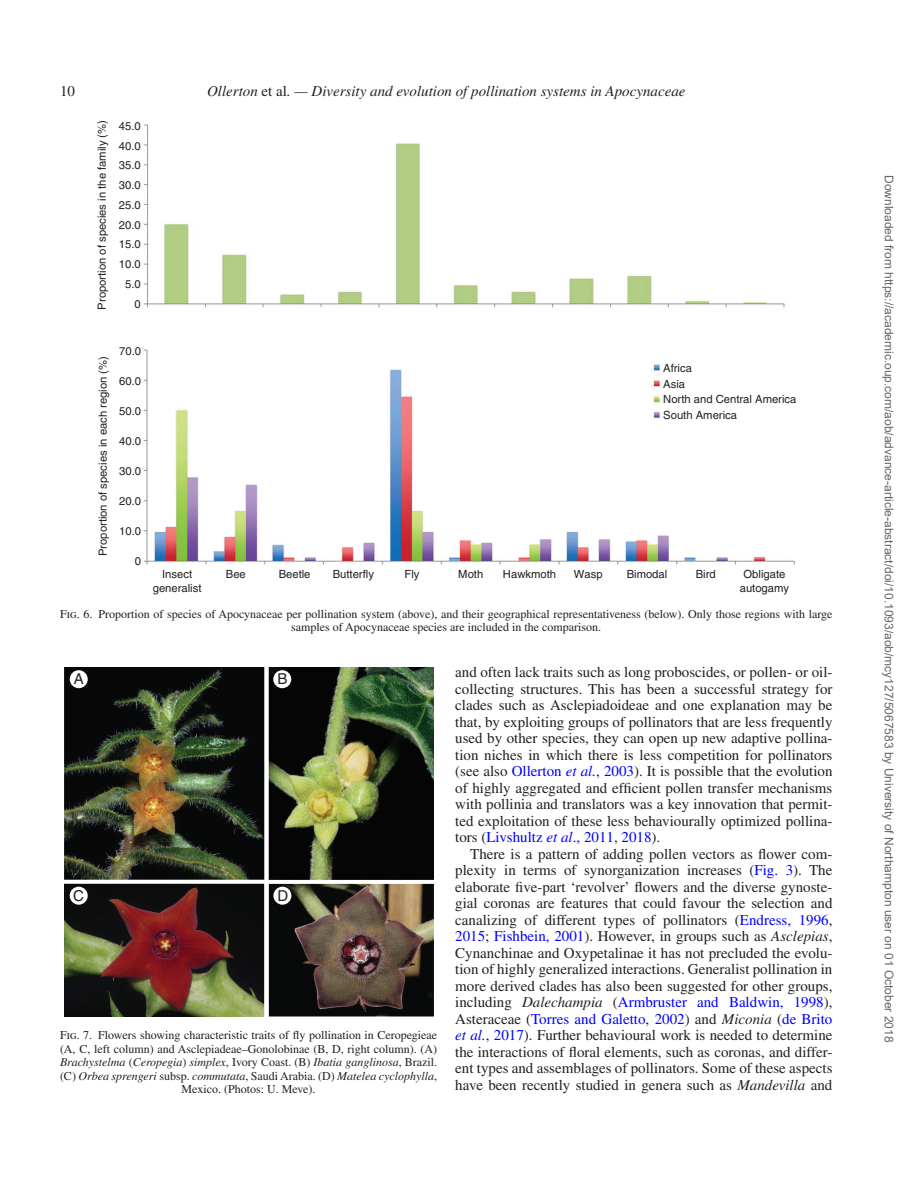
<style>
.page{position:relative;width:918px;height:1186px;background:#fff}
.page>*{position:absolute;margin:0;border:0;box-sizing:border-box;transform-origin:0 0}
.t1{font:15px/16.5px "Times LT Std";color:#231f20;text-align:justify}
.t2{font:italic 15px "Times LT Std";color:#231f20}
.t3{font:15px "Helvetica";color:#231f20}
.t4{font:12px/13.5px "Times LT Std";color:#231f20;text-align:center}
.t5{font:12px "Arial";color:#666}
.t6{font:11.25px/19.8px "Helvetica";color:#231f20;text-align:center}
.s1{font-style:normal}
.s2{color:#00f}
.s3{font-style:italic;color:#00f}
.s4{font-style:italic}
</style>
<div class="page">
<img style="left:144px;top:124px;width:641px;height:184px">
<img style="left:143px;top:349px;width:652px;height:216px">
<img style="left:64px;top:667px;width:369px;height:349px">
<div style="left:70px;top:670px;width:18px;height:18px;background:#fff;border-radius:50%"></div>
<div style="left:273px;top:670px;width:18px;height:18px;background:#fff;border-radius:50%"></div>
<div style="left:70px;top:887px;width:18px;height:18px;background:#fff;border-radius:50%"></div>
<div style="left:273px;top:887px;width:18px;height:18px;background:#fff;border-radius:50%"></div>
<p class="t1" style="left:60px;top:83px;width:16px">10</p>
<p class="t2" style="left:207px;top:83px;width:480px">Ollerton <span class="s1">et al</span>. — Diversity and evolution of pollination systems in Apocynaceae</p>
<p class="t6" style="left:92px;top:310px;width:191px;rotate:-90deg">Proportion of species in the family (%)</p>
<p class="t6" style="left:119px;top:116px;width:23px;text-align:justify">45.0<br>40.0<br>35.0<br>30.0<br>25.0</p>
<p class="t6" style="left:119px;top:215px;width:23px;text-align:right">20.0<br>15.0<br>10.0<br>5.0<br>0</p>
<p class="t6" style="left:93px;top:556px;width:202px;rotate:-90deg">Proportion of species in each region (%)</p>
<p class="t6" style="left:119px;top:341px;width:23px">70.0</p>
<p class="t6" style="left:119px;top:371px;width:23px">60.0</p>
<p class="t6" style="left:119px;top:401px;width:23px">50.0</p>
<p class="t6" style="left:119px;top:431px;width:23px">40.0</p>
<p class="t6" style="left:119px;top:461px;width:23px">30.0</p>
<p class="t6" style="left:119px;top:491px;width:23px">20.0</p>
<p class="t6" style="left:119px;top:521px;width:23px">10.0</p>
<p class="t6" style="left:135px;top:551px;width:8px">0</p>
<p class="t6" style="left:663px;top:360px;width:135px;line-height:15.6px;text-align:left">Africa<br>Asia<br>North and Central America<br>South America</p>
<p class="t6" style="left:153px;top:568px;width:50px;line-height:13.5px">Insect generalist</p>
<p class="t6" style="left:226px;top:564px;width:22px">Bee</p>
<p class="t6" style="left:279px;top:564px;width:33px">Beetle</p>
<p class="t6" style="left:333px;top:564px;width:43px">Butterfly</p>
<p class="t6" style="left:405px;top:564px;width:16px">Fly</p>
<p class="t6" style="left:458px;top:564px;width:27px">Moth</p>
<p class="t6" style="left:503px;top:564px;width:55px">Hawkmoth</p>
<p class="t6" style="left:574px;top:564px;width:30px">Wasp</p>
<p class="t6" style="left:627px;top:564px;width:42px">Bimodal</p>
<p class="t6" style="left:696px;top:564px;width:22px">Bird</p>
<p class="t6" style="left:740px;top:568px;width:51px;line-height:13.5px">Obligate autogamy</p>
<p class="t4" style="left:60px;top:607px;width:774px">Fig. 6. Proportion of species of Apocynaceae per pollination system (above), and their geographical representativeness (below). Only those regions with large samples of Apocynaceae species are included in the comparison.</p>
<p class="t3" style="left:74px;top:670px;width:12px">A</p>
<p class="t3" style="left:277px;top:670px;width:12px">B</p>
<p class="t1" style="left:455px;top:664px;width:379px">and often lack traits such as long proboscides, or pollen- or oil&shy;collecting structures. This has been a successful strategy for clades such as Asclepiadoideae and one explanation may be that, by exploiting groups of pollinators that are less frequently used by other species, they can open up new adaptive pollina&shy;tion niches in which there is less competition for pollinators (see also <span class="s2">Ollerton</span> <span class="s3">et al.</span><span class="s2">, 2003</span>). It is possible that the evolution of highly aggregated and efficient pollen transfer mechanisms with pollinia and translators was a key innovation that permit&shy;ted exploitation of these less behaviourally optimized pollina&shy;tors (<span class="s2">Livshultz</span> <span class="s3">et al</span><span class="s2">., 2011</span>, <span class="s2">2018</span>).</p>
<p class="t1" style="left:455px;top:845px;width:379px;text-indent:15px">There is a pattern of adding pollen vectors as flower com&shy;plexity in terms of synorganization increases (<span class="s2">Fig. 3</span>). The elaborate five-part ‘revolver’ flowers and the diverse gynoste&shy;gial coronas are features that could favour the selection and canalizing of different types of pollinators (<span class="s2">Endress, 1996</span>, <span class="s2">2015</span>; <span class="s2">Fishbein, 2001</span>). However, in groups such as <span class="s4">Asclepias</span>, Cynanchinae and Oxypetalinae it has not precluded the evolu&shy;tion of highly generalized interactions. Generalist pollination in more derived clades has also been suggested for other groups, including <span class="s4">Dalechampia</span> (<span class="s2">Armbruster and Baldwin, 1998</span>), Asteraceae (<span class="s2">Torres and Galetto, 2002</span>) and <span class="s4">Miconia</span> (<span class="s2">de Brito </span><span class="s3">et al.</span><span class="s2">, 2017</span>). Further behavioural work is needed to determine the interactions of floral elements, such as coronas, and differ&shy;ent types and assemblages of pollinators. Some of these aspects have been recently studied in genera such as <span class="s4">Mandevilla</span> and</p>
<p class="t3" style="left:73px;top:887px;width:12px">C</p>
<p class="t3" style="left:277px;top:887px;width:12px">D</p>
<p class="t4" style="left:60px;top:1028px;width:379px">Fig. 7. Flowers showing characteristic traits of fly pollination in Ceropegieae (A, C, left column) and Asclepiadeae–Gonolobinae (B, D, right column). (A)<br><span class="s4">Brachystelma</span> (<span class="s4">Ceropegia</span>) <span class="s4">simplex</span>, Ivory Coast. (B) <span class="s4">Ibatia ganglinosa</span>, Brazil. (C) <span class="s4">Orbea sprengeri</span> subsp. <span class="s4">commutata</span>, Saudi Arabia. (D) <span class="s4">Matelea cyclophylla</span>, Mexico. (Photos: U. Meve).</p>
<p class="t5" style="left:893px;top:175px;width:869px;rotate:90deg">Downloaded from https://academic.oup.com/aob/advance-article-abstract/doi/10.1093/aob/mcy127/5067583 by University of Northampton user on 01 October 2018</p>
</div>
